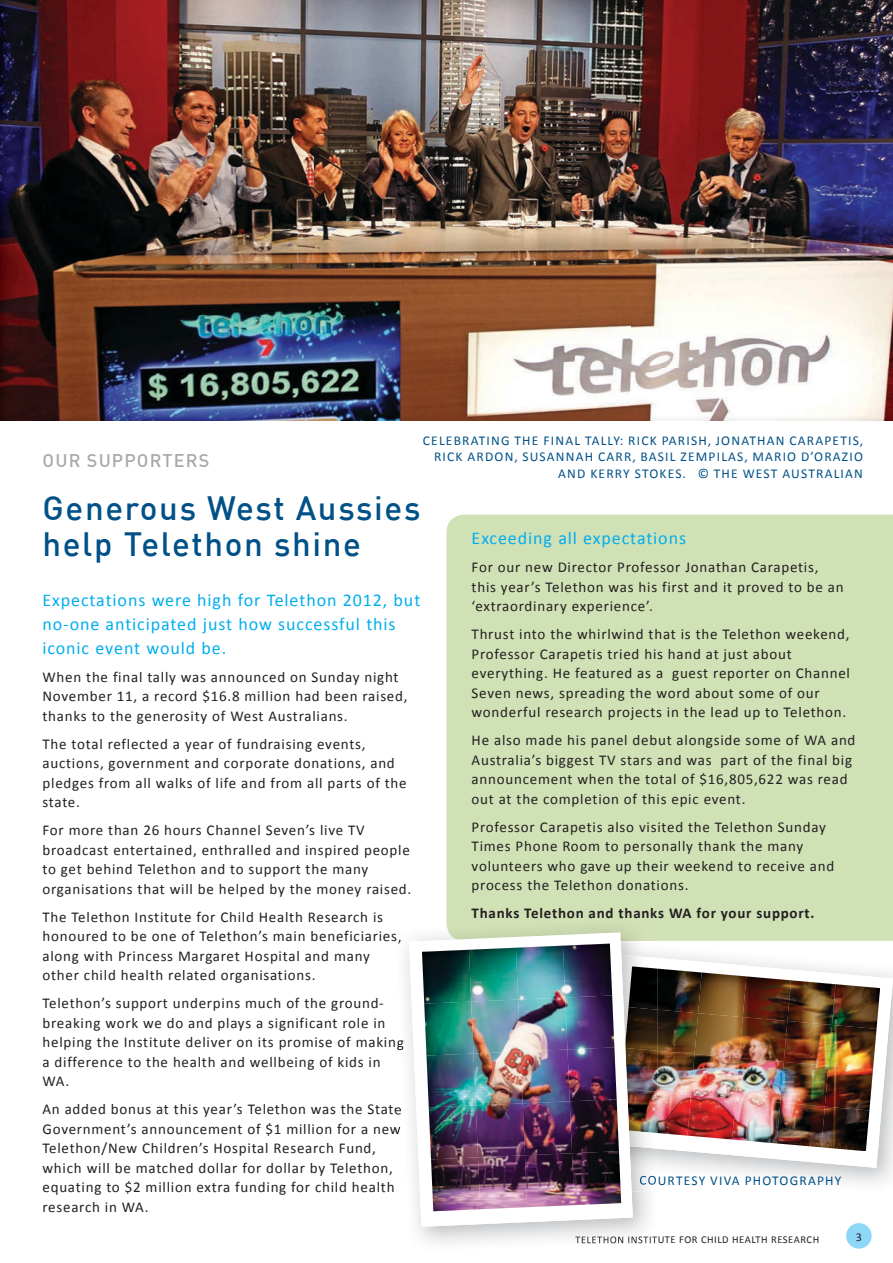
<style>
.page{position:relative;width:893px;height:1263px;background:#fff}
.page>*{position:absolute;margin:0;border:0;box-sizing:border-box;transform-origin:0 0}
.t1{font:500 33px/36px "DIN";letter-spacing:.05em;color:#005187}
.t2{font:18px/24px "Calibri";letter-spacing:.05em;color:#00aeef}
.t3{font:500 18px "DIN";letter-spacing:.065em;color:#a8a9ad}
.t4{font:15px/19.5px "Calibri";letter-spacing:.05em;color:#231f20}
.t5{font:700 15px "Calibri";letter-spacing:.05em;color:#231f20}
.t6{font:13.5px/16.5px "Calibri";letter-spacing:.09em;color:#005187;text-align:right}
.t7{font:12px "Calibri";color:#231f20}
.t8{font:10.5px "Calibri";letter-spacing:.05em;color:#231f20}
</style>
<div class="page">
<div style="left:446px;top:514px;width:447px;height:427px;background:#d1e1b6"></div>
<img style="left:0;top:0;width:893px;height:421px">
<div style="left:846px;top:1223px;width:26px;height:25px;background:#8dd7f7;border-radius:50%"></div>
<svg style="left:657px;top:955px;width:236px;height:213px"></svg>
<img style="left:657px;top:968px;width:223px;height:183px">
<img style="left:657px;top:968px;width:45px;height:41px">
<img style="left:698px;top:972px;width:48px;height:41px">
<img style="left:743px;top:976px;width:48px;height:41px">
<img style="left:787px;top:980px;width:49px;height:41px">
<img style="left:832px;top:984px;width:48px;height:45px">
<img style="left:657px;top:1009px;width:41px;height:42px">
<img style="left:694px;top:1013px;width:49px;height:41px">
<img style="left:739px;top:1017px;width:48px;height:41px">
<img style="left:784px;top:1021px;width:48px;height:41px">
<img style="left:828px;top:1025px;width:48px;height:45px">
<img style="left:657px;top:1051px;width:38px;height:41px">
<img style="left:691px;top:1054px;width:48px;height:41px">
<img style="left:736px;top:1058px;width:48px;height:41px">
<img style="left:780px;top:1062px;width:48px;height:41px">
<img style="left:825px;top:1066px;width:48px;height:44px">
<img style="left:657px;top:1092px;width:34px;height:43px">
<img style="left:687px;top:1095px;width:49px;height:44px">
<img style="left:732px;top:1099px;width:48px;height:44px">
<img style="left:777px;top:1103px;width:48px;height:44px">
<img style="left:821px;top:1106px;width:48px;height:45px">
<div style="left:446px;top:920px;width:211px;height:21px;background:#d0deb4"></div>
<img style="left:575px;top:1236px;width:82px;height:7px">
<img style="left:633px;top:955px;width:24px;height:194px">
<img style="left:633px;top:966px;width:24px;height:41px">
<img style="left:633px;top:1007px;width:24px;height:41px">
<img style="left:633px;top:1048px;width:24px;height:41px">
<img style="left:633px;top:1089px;width:24px;height:44px">
<svg style="left:397px;top:1037px;width:7px;height:13px"></svg>
<svg style="left:397px;top:1104px;width:5px;height:13px"></svg>
<svg style="left:397px;top:1123px;width:4px;height:13px"></svg>
<img style="left:640px;top:1176px;width:17px;height:9px">
<img style="left:472px;top:920px;width:185px;height:1px">
<svg style="left:409px;top:932px;width:224px;height:295px"></svg>
<img style="left:422px;top:943px;width:196px;height:195px">
<img style="left:422px;top:950px;width:47px;height:54px">
<img style="left:469px;top:948px;width:47px;height:53px">
<img style="left:516px;top:945px;width:47px;height:54px">
<img style="left:563px;top:943px;width:49px;height:54px">
<img style="left:424px;top:1001px;width:47px;height:55px">
<img style="left:471px;top:999px;width:47px;height:54px">
<img style="left:518px;top:997px;width:47px;height:54px">
<img style="left:565px;top:995px;width:49px;height:54px">
<img style="left:426px;top:1053px;width:47px;height:54px">
<img style="left:473px;top:1051px;width:47px;height:54px">
<img style="left:520px;top:1049px;width:47px;height:54px">
<img style="left:567px;top:1047px;width:50px;height:54px">
<img style="left:429px;top:1105px;width:47px;height:54px">
<img style="left:476px;top:1103px;width:47px;height:54px">
<img style="left:523px;top:1101px;width:47px;height:54px">
<img style="left:570px;top:1099px;width:49px;height:54px">
<img style="left:431px;top:1157px;width:49px;height:54px">
<img style="left:478px;top:1155px;width:49px;height:54px">
<img style="left:525px;top:1153px;width:49px;height:54px">
<img style="left:572px;top:1151px;width:49px;height:54px">
<p class="t3" style="left:43px;top:449px;width:168px">OUR SUPPORTERS</p>
<p class="t6" style="left:423px;top:432px;width:442px">CELEBRATING THE FINAL TALLY: RICK PARISH, JONATHAN CARAPETIS,<br>RICK ARDON, SUSANNAH CARR, BASIL ZEMPILAS, MARIO D’ORAZIO<br>AND KERRY STOKES. © THE WEST AUSTRALIAN</p>
<h1 class="t1" style="left:43px;top:489px;width:379px">Generous West Aussies help Telethon shine</h1>
<p class="t2" style="left:43px;top:588px;width:379px">Expectations were high for Telethon 2012, but no-one anticipated just how successful this iconic event would be.</p>
<p class="t4" style="left:43px;top:667px;width:367px">When the final tally was announced on Sunday night<br>November 11, a record $16.8 million had been raised, thanks to the generosity of West Australians.</p>
<p class="t4" style="left:43px;top:734px;width:366px">The total reflected a year of fundraising events, auctions, government and corporate donations, and pledges from all walks of life and from all parts of the state.</p>
<p class="t4" style="left:43px;top:821px;width:370px">For more than 26 hours Channel Seven’s live TV broadcast entertained, enthralled and inspired people to get behind Telethon and to support the many organisations that will be helped by the money raised.</p>
<p class="t4" style="left:43px;top:907px;width:361px">The Telethon Institute for Child Health Research is honoured to be one of Telethon’s main beneficiaries, along with Princess Margaret Hospital and many other child health related organisations.</p>
<p class="t4" style="left:43px;top:994px;width:363px">Telethon’s support underpins much of the ground&shy;breaking work we do and plays a significant role in helping the Institute deliver on its promise of making a difference to the health and wellbeing of kids in WA.</p>
<p class="t4" style="left:43px;top:1100px;width:361px">An added bonus at this year’s Telethon was the State Government’s announcement of $1 million for a new Telethon/New Children’s Hospital Research Fund, which will be matched dollar for dollar by Telethon, equating to $2 million extra funding for child health research in WA.</p>
<p class="t2" style="left:472px;top:526px;width:216px">Exceeding all expectations</p>
<p class="t4" style="left:472px;top:557px;width:373px">For our new Director Professor Jonathan Carapetis, this year’s Telethon was his first and it proved to be an ‘extraordinary experience’.</p>
<p class="t4" style="left:472px;top:624px;width:380px">Thrust into the whirlwind that is the Telethon weekend, Professor Carapetis tried his hand at just about everything. He featured as a guest reporter on Channel Seven news, spreading the word about some of our wonderful research projects in the lead up to Telethon.</p>
<p class="t4" style="left:472px;top:730px;width:385px">He also made his panel debut alongside some of WA and Australia’s biggest TV stars and was part of the final big announcement when the total of $16,805,622 was read out at the completion of this epic event.</p>
<p class="t4" style="left:472px;top:817px;width:364px">Professor Carapetis also visited the Telethon Sunday Times Phone Room to personally thank the many volunteers who gave up their weekend to receive and process the Telethon donations.</p>
<p class="t5" style="left:472px;top:903px;width:344px">Thanks Telethon and thanks WA for your support.</p>
<p class="t6" style="left:639px;top:1172px;width:204px">COURTESY VIVA PHOTOGRAPHY</p>
<p class="t8" style="left:575px;top:1233px;width:245px">TELETHON INSTITUTE FOR CHILD HEALTH RESEARCH</p>
<p class="t7" style="left:856px;top:1229px;width:8px">3</p>
</div>
